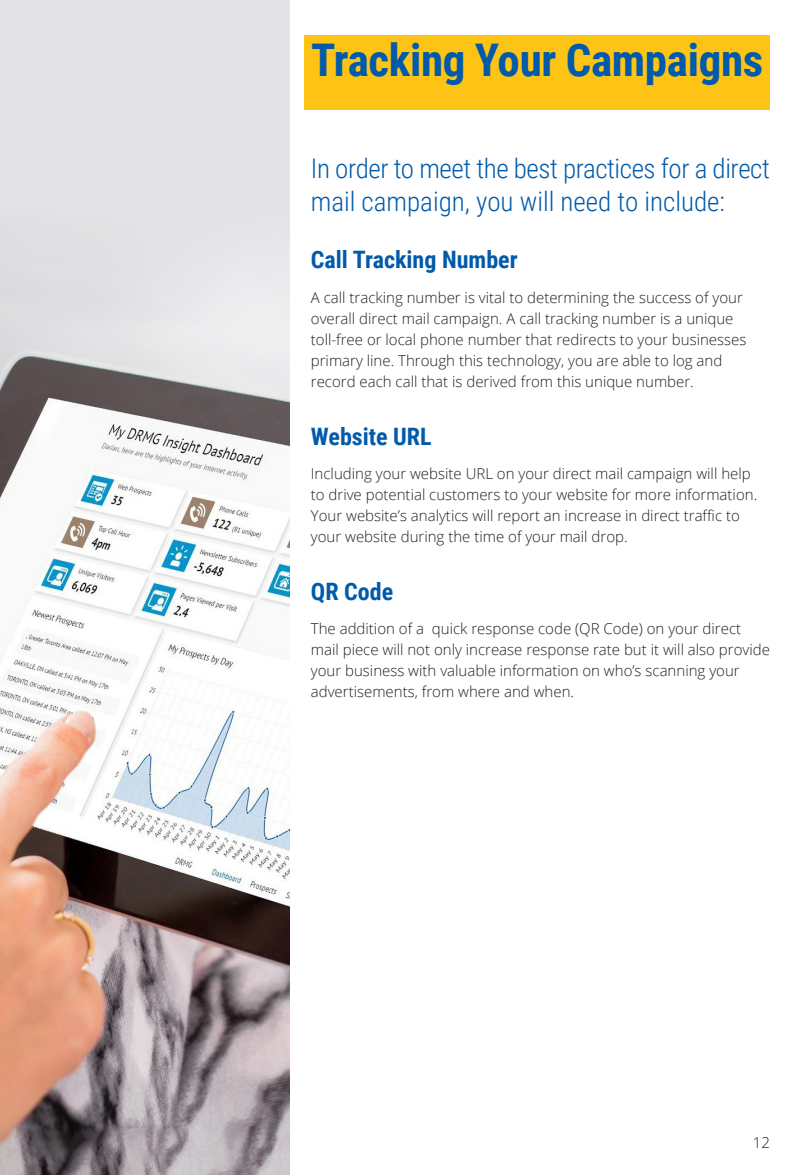
<style>
.page{position:relative;width:797px;height:1175px;background:#fff}
.page>*{position:absolute;margin:0;border:0;box-sizing:border-box;transform-origin:0 0}
.t1{font:700 45px "Roboto Condensed";letter-spacing:-.01em;color:#015aaa}
.t2{font:300 27px/33px "Roboto Condensed";letter-spacing:-.015em;color:#015aaa}
.t3{font:700 24px "Roboto Condensed";color:#015aaa}
.t4{font:300 15px/21px "Open Sans";color:#231f20}
</style>
<div class="page">
<div style="left:0;top:0;width:290px;height:1174px;background:#e4e4e6"></div>
<img style="left:0;top:295px;width:290px;height:879px">
<div style="left:304px;top:36px;width:466px;height:74px;background:#fec415"></div>
<p class="t1" style="left:311px;top:29px;width:453px">Tracking Your Campaigns</p>
<p class="t2" style="left:311px;top:150px;width:460px">In order to meet the best practices for a direct mail campaign, you will need to include:</p>
<p class="t3" style="left:311px;top:243px;width:208px">Call Tracking Number</p>
<p class="t4" style="left:311px;top:286px;width:437px">A call tracking number is vital to determining the success of your overall direct mail campaign. A call tracking number is a unique toll-free or local phone number that redirects to your businesses primary line. Through this technology, you are able to log and record each call that is derived from this unique number.</p>
<p class="t3" style="left:311px;top:419px;width:122px">Website URL</p>
<p class="t4" style="left:311px;top:463px;width:448px">Including your website URL on your direct mail campaign will help to drive potential customers to your website for more information.<br>Your website’s analytics will report an increase in direct traffic to your website during the time of your mail drop.</p>
<p class="t3" style="left:311px;top:574px;width:84px">QR Code</p>
<p class="t4" style="left:311px;top:618px;width:460px">The addition of a quick response code (QR Code) on your direct mail piece will not only increase response rate but it will also provide your business with valuable information on who’s scanning your advertisements, from where and when.</p>
<p class="t4" style="left:752px;top:1131px;width:19px">12</p>
</div>
